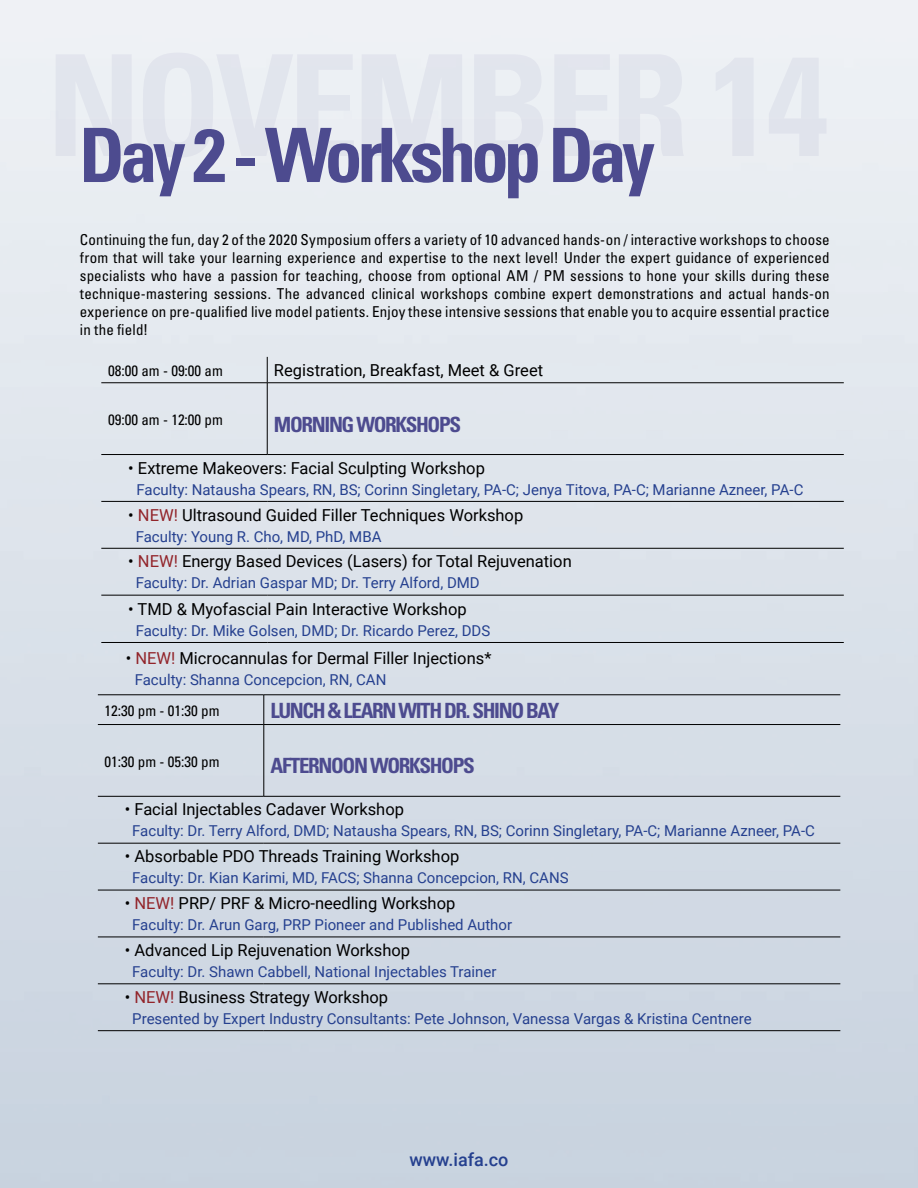
<style>
.page{position:relative;width:918px;height:1188px;background:#fff}
.page>*{position:absolute;margin:0;border:0;box-sizing:border-box;transform-origin:0 0}
.t1{font:700 condensed 141px "Univers";letter-spacing:-.04em;color:#4d4b8f}
.t2{font:700 condensed 75px "Univers";letter-spacing:-.065em;color:#4d4b8f}
.t3{font:700 condensed 21px "Univers";letter-spacing:-.065em;color:#4d4b8f}
.t4{font:500 18px "Roboto";color:#25408f}
.t5{font:16.5px "Roboto";color:#000}
.t6{font:condensed 15px/18px "Univers";color:#000;text-align:justify}
.t7{font:15px "Roboto";color:#25408f}
.s1{color:#92242a}
</style>
<div class="page">
<img style="left:0;top:0;width:918px;height:1188px">
<svg style="left:267px;top:357px;width:1px;height:25px"></svg>
<hr style="left:101px;top:382px;width:166px;height:1px;background:#000">
<hr style="left:267px;top:382px;width:577px;height:1px;background:#000">
<hr style="left:267px;top:383px;width:1px;height:71px;background:#000">
<hr style="left:101px;top:454px;width:166px;height:1px;background:#000">
<hr style="left:267px;top:454px;width:577px;height:1px;background:#000">
<hr style="left:101px;top:501px;width:166px;height:1px;background:#000">
<hr style="left:267px;top:501px;width:577px;height:1px;background:#000">
<hr style="left:101px;top:548px;width:166px;height:1px;background:#000">
<hr style="left:267px;top:548px;width:577px;height:1px;background:#000">
<hr style="left:101px;top:595px;width:166px;height:1px;background:#000">
<hr style="left:267px;top:595px;width:577px;height:1px;background:#000">
<hr style="left:101px;top:642px;width:166px;height:1px;background:#000">
<hr style="left:267px;top:642px;width:577px;height:1px;background:#000">
<hr style="left:98px;top:695px;width:166px;height:1px;background:#000">
<hr style="left:264px;top:695px;width:576px;height:1px;background:#000">
<svg style="left:264px;top:695px;width:1px;height:29px"></svg>
<hr style="left:98px;top:724px;width:166px;height:1px;background:#000">
<hr style="left:264px;top:724px;width:576px;height:1px;background:#000">
<hr style="left:264px;top:725px;width:1px;height:71px;background:#000">
<hr style="left:98px;top:796px;width:166px;height:1px;background:#000">
<hr style="left:264px;top:796px;width:576px;height:1px;background:#000">
<hr style="left:98px;top:843px;width:166px;height:1px;background:#000">
<hr style="left:264px;top:843px;width:576px;height:1px;background:#000">
<hr style="left:98px;top:890px;width:166px;height:1px;background:#000">
<hr style="left:264px;top:890px;width:576px;height:1px;background:#000">
<hr style="left:98px;top:937px;width:166px;height:1px;background:#000">
<hr style="left:264px;top:937px;width:576px;height:1px;background:#000">
<hr style="left:98px;top:984px;width:166px;height:1px;background:#000">
<hr style="left:264px;top:984px;width:576px;height:1px;background:#000">
<hr style="left:98px;top:1030px;width:166px;height:1px;background:#000">
<hr style="left:264px;top:1030px;width:576px;height:1px;background:#000">
<h1 class="t1" style="left:47px;top:19px;width:783px">NOVEMBER 14</h1>
<h2 class="t2" style="left:79px;top:109px;width:578px">Day 2 - Workshop Day</h2>
<p class="t6" style="left:80px;top:231px;width:751px">Continuing the fun, day 2 of the 2020 Symposium offers a variety of 10 advanced hands-on / interactive workshops to choose from that will take your learning experience and expertise to the next level! Under the expert guidance of experienced specialists who have a passion for teaching, choose from optional AM / PM sessions to hone your skills during these technique-mastering sessions. The advanced clinical workshops combine expert demonstrations and actual hands-on experience on pre-qualified live model patients. Enjoy these intensive sessions that enable you to acquire essential practice in the field!</p>
<p class="t6" style="left:108px;top:361px;width:116px">08:00 am - 09:00 am</p>
<p class="t5" style="left:274px;top:359px;width:271px">Registration, Breakfast, Meet &amp; Greet</p>
<p class="t6" style="left:108px;top:410px;width:116px">09:00 am - 12:00 pm</p>
<h3 class="t3" style="left:274px;top:411px;width:189px">MORNING WORKSHOPS</h3>
<p class="t5" style="left:128px;top:456px;width:358px">• Extreme Makeovers: Facial Sculpting Workshop</p>
<p class="t7" style="left:136px;top:479px;width:668px">Faculty: Natausha Spears, RN, BS; Corinn Singletary, PA-C; Jenya Titova, PA-C; Marianne Azneer, PA-C</p>
<p class="t5" style="left:128px;top:503px;width:397px">• <span class="s1">NEW!</span> Ultrasound Guided Filler Techniques Workshop</p>
<p class="t7" style="left:136px;top:526px;width:247px">Faculty: Young R. Cho, MD, PhD, MBA</p>
<p class="t5" style="left:128px;top:550px;width:445px">• <span class="s1">NEW!</span> Energy Based Devices (Lasers) for Total Rejuvenation</p>
<p class="t7" style="left:136px;top:573px;width:346px">Faculty: Dr. Adrian Gaspar MD; Dr. Terry Alford, DMD</p>
<p class="t5" style="left:128px;top:597px;width:340px">• TMD &amp; Myofascial Pain Interactive Workshop</p>
<p class="t7" style="left:136px;top:620px;width:356px">Faculty: Dr. Mike Golsen, DMD; Dr. Ricardo Perez, DDS</p>
<p class="t5" style="left:126px;top:647px;width:367px">• <span class="s1">NEW!</span> Microcannulas for Dermal Filler Injections*</p>
<p class="t7" style="left:135px;top:669px;width:253px">Faculty: Shanna Concepcion, RN, CAN</p>
<p class="t6" style="left:105px;top:701px;width:116px">12:30 pm - 01:30 pm</p>
<h3 class="t3" style="left:271px;top:697px;width:291px">LUNCH &amp; LEARN WITH DR. SHINO BAY</h3>
<p class="t6" style="left:105px;top:752px;width:116px">01:30 pm - 05:30 pm</p>
<h3 class="t3" style="left:271px;top:753px;width:206px">AFTERNOON WORKSHOPS</h3>
<p class="t5" style="left:125px;top:798px;width:281px">• Facial Injectables Cadaver Workshop</p>
<p class="t7" style="left:132px;top:821px;width:684px">Faculty: Dr. Terry Alford, DMD; Natausha Spears, RN, BS; Corinn Singletary, PA-C; Marianne Azneer, PA-C</p>
<p class="t5" style="left:125px;top:845px;width:336px">• Absorbable PDO Threads Training Workshop</p>
<p class="t7" style="left:132px;top:867px;width:438px">Faculty: Dr. Kian Karimi, MD, FACS; Shanna Concepcion, RN, CANS</p>
<p class="t5" style="left:125px;top:892px;width:332px">• <span class="s1">NEW!</span> PRP/ PRF &amp; Micro-needling Workshop</p>
<p class="t7" style="left:132px;top:914px;width:381px">Faculty: Dr. Arun Garg, PRP Pioneer and Published Author</p>
<p class="t5" style="left:125px;top:939px;width:287px">• Advanced Lip Rejuvenation Workshop</p>
<p class="t7" style="left:132px;top:961px;width:366px">Faculty: Dr. Shawn Cabbell, National Injectables Trainer</p>
<p class="t5" style="left:125px;top:986px;width:265px">• <span class="s1">NEW!</span> Business Strategy Workshop</p>
<p class="t7" style="left:132px;top:1008px;width:621px">Presented by Expert Industry Consultants: Pete Johnson, Vanessa Vargas &amp; Kristina Centnere</p>
<p class="t4" style="left:409px;top:1147px;width:101px">www.iafa.co</p>
</div>
